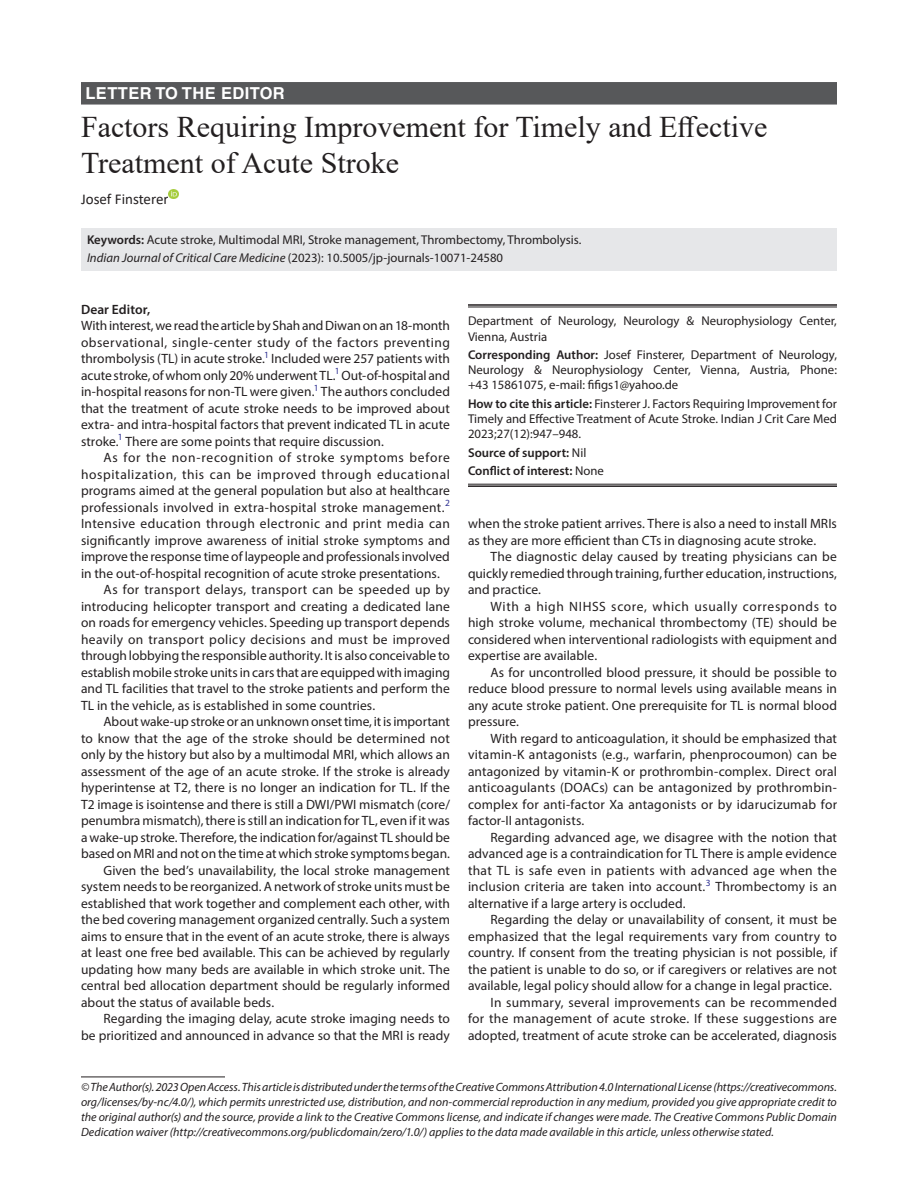
<style>
.page{position:relative;width:918px;height:1188px;background:#fff}
.page>*{position:absolute;margin:0;border:0;box-sizing:border-box;transform-origin:0 0}
.t1{font:30px/36px "Times New Roman";color:#231f20}
.ArticleType{font:700 16.5px "Helvetica LT Std";letter-spacing:.025em;color:#fff}
.AuthorName{font:15px "Calibri";color:#231f20}
.Para-Indent{font:13.5px/16.5px "Myriad Pro";letter-spacing:.005em;color:#231f20;text-align:justify}
.Para-NoIndent{font:13.5px/16.5px "Myriad Pro";color:#231f20;text-align:justify}
.Para-NoIndent-2{font:600 13.5px "Myriad Pro";letter-spacing:.005em;color:#231f20}
.Corresponding_Author{font:12.75px/15.3px "Myriad Pro";color:#231f20;text-align:justify}
.How_to_Cite{font:12.75px/15.3px "Myriad Pro";color:#231f20;text-align:justify}
.Keywords{font:12.75px "Myriad Pro";color:#231f20}
.JT_DOI{font:12.75px "Myriad Pro";color:#231f20}
.Affiliation-first{font:12.75px/15.3px "Myriad Pro";color:#231f20}
.COI{font:600 12.75px "Myriad Pro";color:#231f20}
.Source{font:600 12.75px "Myriad Pro";color:#231f20}
.FootNote{font:italic 12px/15px "Myriad Pro";color:#231f20;text-align:justify}
.s1{font-weight:600}
.s2{font-style:italic}
.s3{font-weight:400}
</style>
<div class="page">
<div style="left:81px;top:82px;width:756px;height:23px;background:#57585a"></div>
<div style="left:81px;top:228px;width:756px;height:25px;background:#e6e7e9"></div>
<div style="left:81px;top:246px;width:756px;height:25px;background:#e6e7e9"></div>
<svg style="left:169px;top:189px;width:9px;height:9px"></svg>
<hr style="left:81px;top:1077px;width:144px;height:1px;background:#231f20">
<hr style="left:468px;top:304px;width:369px;height:2px;background:#231f20">
<hr style="left:468px;top:307px;width:369px;height:1px;background:#231f20">
<hr style="left:468px;top:484px;width:369px;height:1px;background:#231f20">
<hr style="left:468px;top:485px;width:369px;height:2px;background:#231f20">
<p class="ArticleType" style="left:86px;top:83px;width:201px">LETTER TO THE EDITOR</p>
<p class="t1" style="left:81px;top:108px;width:688px">Factors Requiring Improvement for Timely and Effective<br>Treatment of Acute Stroke</p>
<p class="AuthorName" style="left:81px;top:189px;width:89px">Josef Finsterer</p>
<p class="Keywords" style="left:87px;top:232px;width:496px"><span class="s1">Keywords:</span> Acute stroke, Multimodal MRI, Stroke management, Thrombectomy, Thrombolysis.</p>
<p class="JT_DOI" style="left:87px;top:250px;width:418px"><span class="s2">Indian Journal of Critical Care Medicine</span> (2023): 10.5005/jp-journals-10071-24580</p>
<p class="Para-NoIndent-2" style="left:81px;top:301px;width:71px">Dear Editor,</p>
<p class="Para-NoIndent" style="left:81px;top:317px;width:371px">With interest, we read the article by Shah and Diwan on an 18-month observational, single-center study of the factors preventing thrombolysis (TL) in acute stroke.<sup>1</sup> Included were 257 patients with acute stroke, of whom only 20% underwent TL.<sup>1</sup> Out-of-hospital and in-hospital reasons for non-TL were given.<sup>1</sup> The authors concluded that the treatment of acute stroke needs to be improved about extra- and intra-hospital factors that prevent indicated TL in acute stroke.<sup>1</sup> There are some points that require discussion.</p>
<p class="Para-Indent" style="left:81px;top:449px;width:371px;text-indent:22px">As for the non-recognition of stroke symptoms before hospitalization, this can be improved through educational programs aimed at the general population but also at healthcare professionals involved in extra-hospital stroke management.<sup>2<br></sup>Intensive education through electronic and print media can significantly improve awareness of initial stroke symptoms and improve the response time of laypeople and professionals involved in the out-of-hospital recognition of acute stroke presentations.</p>
<p class="Para-Indent" style="left:81px;top:581px;width:371px;text-indent:22px">As for transport delays, transport can be speeded up by introducing helicopter transport and creating a dedicated lane on roads for emergency vehicles. Speeding up transport depends heavily on transport policy decisions and must be improved through lobbying the responsible authority. It is also conceivable to establish mobile stroke units in cars that are equipped with imaging and TL facilities that travel to the stroke patients and perform the TL in the vehicle, as is established in some countries.</p>
<p class="Para-Indent" style="left:81px;top:713px;width:371px;text-indent:22px">About wake-up stroke or an unknown onset time, it is important to know that the age of the stroke should be determined not only by the history but also by a multimodal MRI, which allows an assessment of the age of an acute stroke. If the stroke is already hyperintense at T2, there is no longer an indication for TL. If the T2 image is isointense and there is still a DWI/PWI mismatch (core/ penumbra mismatch), there is still an indication for TL, even if it was a wake-up stroke. Therefore, the indication for/against TL should be based on MRI and not on the time at which stroke symptoms began.</p>
<p class="Para-Indent" style="left:81px;top:862px;width:371px;text-indent:22px">Given the bed’s unavailability, the local stroke management system needs to be reorganized. A network of stroke units must be established that work together and complement each other, with the bed covering management organized centrally. Such a system aims to ensure that in the event of an acute stroke, there is always at least one free bed available. This can be achieved by regularly updating how many beds are available in which stroke unit. The central bed allocation department should be regularly informed about the status of available beds.</p>
<p class="Para-Indent" style="left:81px;top:1010px;width:370px;text-align:right">Regarding the imaging delay, acute stroke imaging needs to<br>be prioritized and announced in advance so that the MRI is ready</p>
<p class="Affiliation-first" style="left:468px;top:313px;width:370px">Department of Neurology, Neurology &amp; Neurophysiology Center,<br>Vienna, Austria</p>
<p class="Corresponding_Author" style="left:468px;top:347px;width:371px"><span class="s1">Corresponding Author:</span> Josef Finsterer, Department of Neurology, Neurology &amp; Neurophysiology Center, Vienna, Austria, Phone: +43 15861075, e-mail: fifigs1@yahoo.de</p>
<p class="How_to_Cite" style="left:468px;top:396px;width:371px"><span class="s1">How to cite this article:</span> Finsterer J. Factors Requiring Improvement for Timely and Effective Treatment of Acute Stroke. Indian J Crit Care Med 2023;27(12):947–948.</p>
<p class="Source" style="left:468px;top:444px;width:120px">Source of support: <span class="s3">Nil</span></p>
<p class="COI" style="left:468px;top:463px;width:137px">Conflict of interest: <span class="s3">None</span></p>
<p class="Para-Indent" style="left:468px;top:515px;width:370px">when the stroke patient arrives. There is also a need to install MRIs as they are more efficient than CTs in diagnosing acute stroke.</p>
<p class="Para-Indent" style="left:468px;top:548px;width:370px;text-indent:22px">The diagnostic delay caused by treating physicians can be quickly remedied through training, further education, instructions, and practice.</p>
<p class="Para-Indent" style="left:468px;top:598px;width:370px;text-indent:22px">With a high NIHSS score, which usually corresponds to high stroke volume, mechanical thrombectomy (TE) should be considered when interventional radiologists with equipment and expertise are available.</p>
<p class="Para-Indent" style="left:468px;top:664px;width:371px;text-indent:22px">As for uncontrolled blood pressure, it should be possible to reduce blood pressure to normal levels using available means in any acute stroke patient. One prerequisite for TL is normal blood pressure.</p>
<p class="Para-Indent" style="left:468px;top:730px;width:371px;text-indent:22px">With regard to anticoagulation, it should be emphasized that vitamin-K antagonists (e.g., warfarin, phenprocoumon) can be antagonized by vitamin-K or prothrombin-complex. Direct oral anticoagulants (DOACs) can be antagonized by prothrombin&shy;complex for anti-factor Xa antagonists or by idarucizumab for factor-II antagonists.</p>
<p class="Para-Indent" style="left:468px;top:829px;width:371px;text-indent:22px">Regarding advanced age, we disagree with the notion that advanced age is a contraindication for TL There is ample evidence that TL is safe even in patients with advanced age when the inclusion criteria are taken into account.<sup>3</sup> Thrombectomy is an alternative if a large artery is occluded.</p>
<p class="Para-Indent" style="left:468px;top:911px;width:371px;text-indent:22px">Regarding the delay or unavailability of consent, it must be emphasized that the legal requirements vary from country to country. If consent from the treating physician is not possible, if the patient is unable to do so, or if caregivers or relatives are not available, legal policy should allow for a change in legal practice.</p>
<p class="Para-Indent" style="left:468px;top:994px;width:371px;text-indent:22px">In summary, several improvements can be recommended for the management of acute stroke. If these suggestions are adopted, treatment of acute stroke can be accelerated, diagnosis</p>
<p class="FootNote" style="left:81px;top:1079px;width:758px">© The Author(s). 2023 Open Access. This article is distributed under the terms of the Creative Commons Attribution 4.0 International License (https://creativecommons. org/licenses/by-nc/4.0/), which permits unrestricted use, distribution, and non-commercial reproduction in any medium, provided you give appropriate credit to the original author(s) and the source, provide a link to the Creative Commons license, and indicate if changes were made. The Creative Commons Public Domain Dedication waiver (http://creativecommons.org/publicdomain/zero/1.0/) applies to the data made available in this article, unless otherwise stated.</p>
</div>
